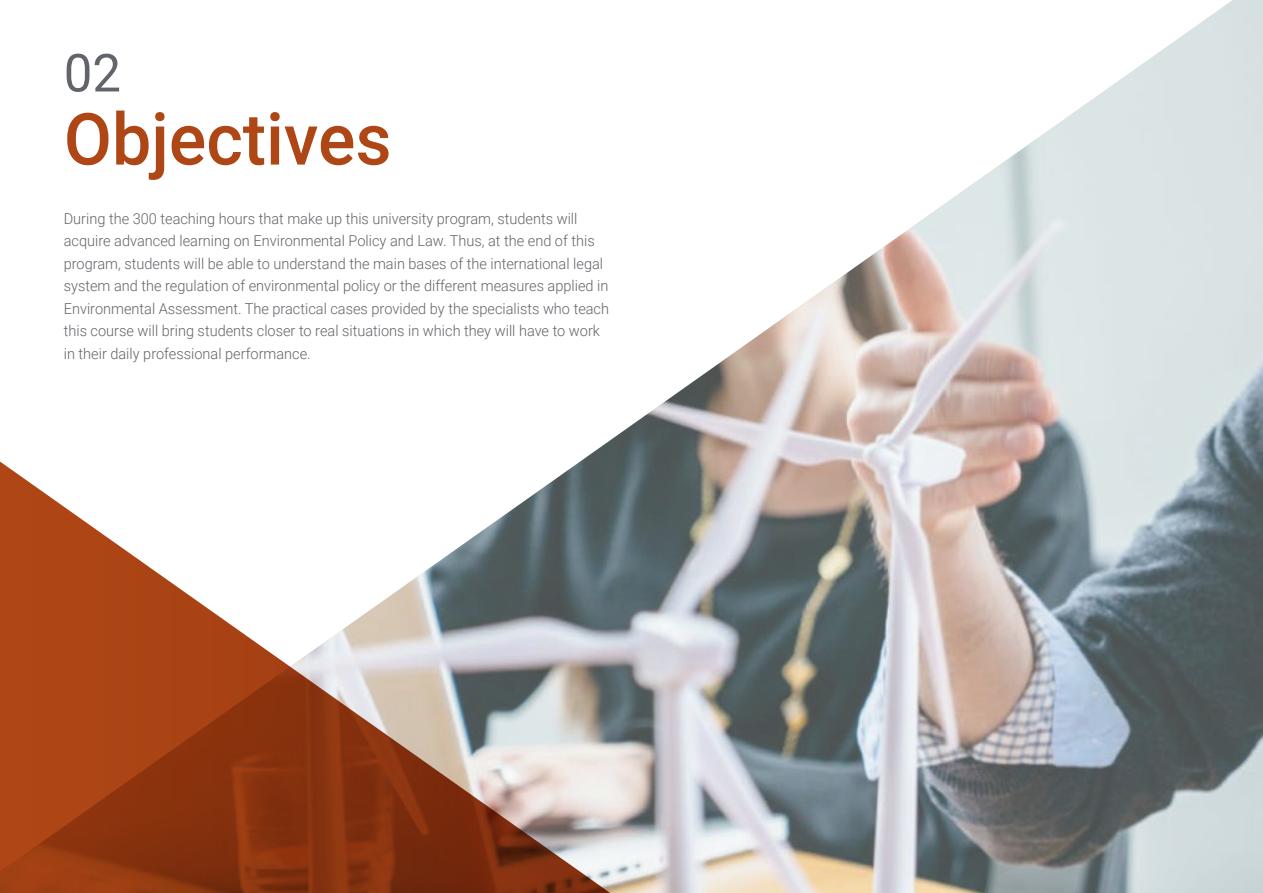
<style>
.page{position:relative;width:1263px;height:893px;background:#fff}
.page>*{position:absolute;margin:0;border:0;box-sizing:border-box;transform-origin:0 0}
.t1{font:500 72px "Roboto";color:#ae4615}
.t2{font:52.5px "Roboto";color:#61646a}
.t3{font:300 15px/22.5px "Roboto";color:#61646a}
</style>
<div class="page">
<img style="left:602px;top:0;width:661px;height:893px">
<svg style="left:0;top:446px;width:640px;height:447px"></svg>
<h2 class="t2" style="left:64px;top:36px;width:59px">02</h2>
<h1 class="t1" style="left:64px;top:89px;width:329px">Objectives</h1>
<p class="t3" style="left:64px;top:207px;width:547px">During the 300 teaching hours that make up this university program, students will acquire advanced learning on Environmental Policy and Law. Thus, at the end of this program, students will be able to understand the main bases of the international legal system and the regulation of environmental policy or the different measures applied in Environmental Assessment. The practical cases provided by the specialists who teach this course will bring students closer to real situations in which they will have to work in their daily professional performance.</p>
</div>
